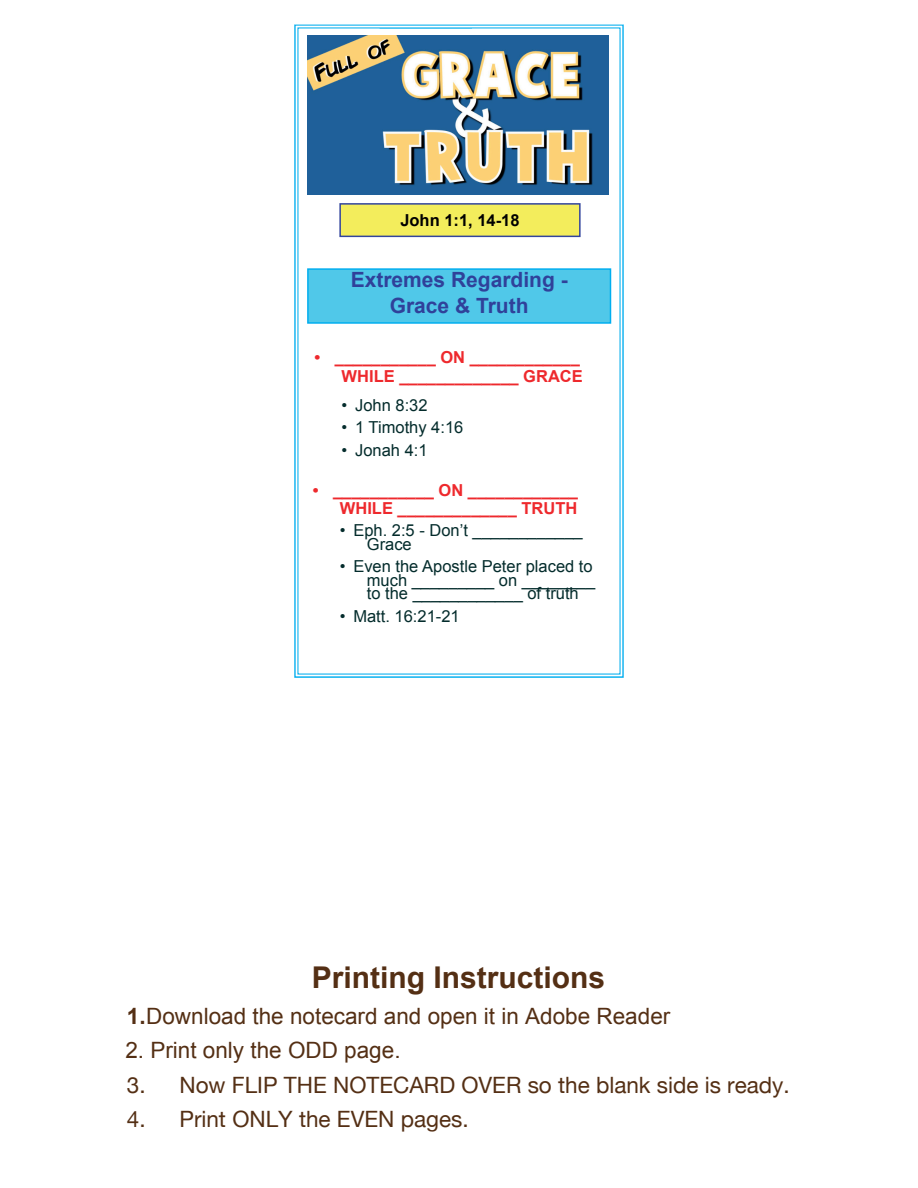
<style>
.page{position:relative;width:918px;height:1188px;background:#fff}
.page>*{position:absolute;margin:0;border:0;box-sizing:border-box;transform-origin:0 0}
.t1{font:700 30px "Arial";color:#542f14}
.t2{font:22.5px "Helvetica Neue";color:#542f14}
.t3{font:22.5px "Arial";color:#542f14}
.t4{font:700 21px/25.5px "Arial";color:#30419a;text-align:center}
.t5{font:16.5px/13.5px "Arial";color:#042c2c}
.t6{font:700 16.5px/19.5px "Arial";color:#ee292d;text-align:right}
.t7{font:700 16.5px "Arial";color:#000}
.s1{font-weight:700}
</style>
<div class="page">
<img style="left:295px;top:25px;width:328px;height:652px">
<div style="left:339px;top:203px;width:242px;height:34px;background:#f3ed5c;border:2px solid #33459d"></div>
<img style="left:308px;top:36px;width:300px;height:158px">
<div style="left:307px;top:268px;width:304px;height:56px;background:#50c8e9;border:2px solid #00aeef"></div>
<p class="t7" style="left:400px;top:213px;width:121px">John 1:1, 14-18</p>
<p class="t4" style="left:351px;top:269px;width:219px">Extremes Regarding -<br>Grace &amp; Truth</p>
<p class="t6" style="left:315px;top:349px;width:270px">• ___________ ON ____________<br>WHILE _____________ GRACE</p>
<p class="t5" style="left:342px;top:400px;width:87px">• John 8:32</p>
<p class="t5" style="left:342px;top:422px;width:123px">• 1 Timothy 4:16</p>
<p class="t5" style="left:342px;top:445px;width:87px">• Jonah 4:1</p>
<p class="t6" style="left:313px;top:482px;width:267px;line-height:18px">• ___________ ON ____________<br>WHILE _____________ TRUTH</p>
<p class="t5" style="left:367px;top:525px;width:217px;text-indent:-27px">• Eph. 2:5 - Don’t ____________<br>Grace</p>
<p class="t5" style="left:367px;top:561px;width:230px;text-indent:-27px">• Even the Apostle Peter placed to much _________ on ________ to the ____________ of truth</p>
<p class="t5" style="left:340px;top:611px;width:121px">• Matt. 16:21-21</p>
<h1 class="t1" style="left:312px;top:966px;width:295px">Printing Instructions</h1>
<h2 class="t3" style="left:127px;top:1007px;width:545px"><span class="s1">1.</span>Download the notecard and open it in Adobe Reader</h2>
<h2 class="t3" style="left:125px;top:1042px;width:277px">2. Print only the ODD page.</h2>
<h2 class="t2" style="left:127px;top:1071px;width:664px">3. Now FLIP THE NOTECARD OVER so the blank side is ready.</h2>
<h2 class="t2" style="left:127px;top:1106px;width:343px">4. Print ONLY the EVEN pages.</h2>
</div>
